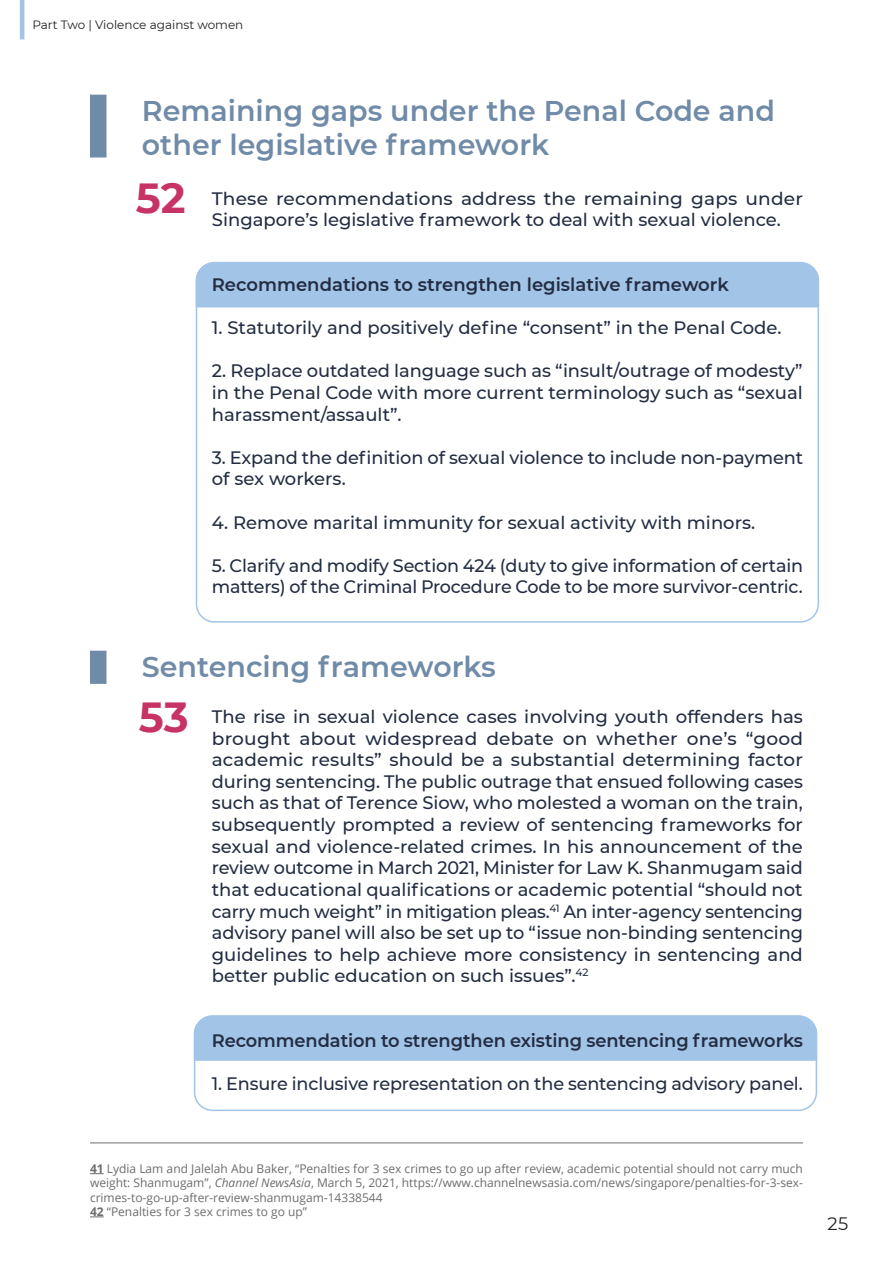
<style>
.page{position:relative;width:893px;height:1263px;background:#fff}
.page>*{position:absolute;margin:0;border:0;box-sizing:border-box;transform-origin:0 0}
.t1{font:700 42px "Montserrat";color:#c83365}
.t2{font:600 28.5px/34.2px "Montserrat";color:#708ba8}
.t3{font:500 18px/21.6px "Montserrat";letter-spacing:-.005em;color:#232d42}
.t4{font:600 18px "Montserrat";letter-spacing:-.005em;color:#232d42}
.t5{font:18px "Montserrat";color:#231f20}
.t6{font:12px/14.4px "Open Sans";color:#6c6d70}
.t7{font:12px "Montserrat";color:#231f20}
.s1{font-weight:700}
.s2{font-style:italic}
</style>
<div class="page">
<div style="left:194px;top:1018px;width:623px;height:43px;background:#a2c4e7"></div>
<div style="left:194px;top:1015px;width:623px;height:96px;border:2px solid #a2c4e7;border-radius:18px"></div>
<div style="left:196px;top:263px;width:623px;height:44px;background:#a2c4e7"></div>
<div style="left:90px;top:95px;width:16px;height:63px;background:#708ba8"></div>
<svg style="left:90px;top:1173px;width:14px;height:1px"></svg>
<svg style="left:90px;top:1216px;width:14px;height:1px"></svg>
<hr style="left:90px;top:1142px;width:713px;height:1px;background:#6c6d70">
<hr style="left:20px;top:0;width:4px;height:39px;background:#a2c4e7">
<div style="left:90px;top:651px;width:16px;height:33px;background:#708ba8"></div>
<p class="t7" style="left:32px;top:16px;width:212px">Part Two | Violence against women</p>
<h2 class="t2" style="left:142px;top:92px;width:635px">Remaining gaps under the Penal Code and other legislative framework</h2>
<h1 class="t1" style="left:136px;top:168px;width:51px">52</h1>
<p class="t3" style="left:212px;top:187px;width:593px">These recommendations address the remaining gaps under<br>Singapore’s legislative framework to deal with sexual violence.</p>
<p class="t4" style="left:212px;top:272px;width:518px">Recommendations to strengthen legislative framework</p>
<p class="t3" style="left:212px;top:316px;width:571px">1. Statutorily and positively define “consent” in the Penal Code.</p>
<p class="t3" style="left:212px;top:359px;width:593px;text-align:justify">2. Replace outdated language such as “insult/outrage of modesty” in the Penal Code with more current terminology such as “sexual harassment/assault”.</p>
<p class="t3" style="left:212px;top:446px;width:593px">3. Expand the definition of sexual violence to include non-payment of sex workers.</p>
<p class="t3" style="left:212px;top:511px;width:545px">4. Remove marital immunity for sexual activity with minors.</p>
<p class="t3" style="left:212px;top:554px;width:593px">5. Clarify and modify Section 424 (duty to give information of certain matters) of the Criminal Procedure Code to be more survivor-centric.</p>
<h2 class="t2" style="left:142px;top:648px;width:355px">Sentencing frameworks</h2>
<h1 class="t1" style="left:139px;top:686px;width:51px">53</h1>
<p class="t3" style="left:212px;top:705px;width:593px;text-align:justify">The rise in sexual violence cases involving youth offenders has brought about widespread debate on whether one’s “good academic results” should be a substantial determining factor during sentencing. The public outrage that ensued following cases such as that of Terence Siow, who molested a woman on the train, subsequently prompted a review of sentencing frameworks for sexual and violence-related crimes. In his announcement of the review outcome in March 2021, Minister for Law K. Shanmugam said that educational qualifications or academic potential “should not carry much weight” in mitigation pleas.<sup>41</sup> An inter-agency sentencing advisory panel will also be set up to “issue non-binding sentencing guidelines to help achieve more consistency in sentencing and better public education on such issues”.<sup>42</sup></p>
<p class="t4" style="left:212px;top:1028px;width:593px">Recommendation to strengthen existing sentencing frameworks</p>
<p class="t3" style="left:212px;top:1072px;width:592px">1. Ensure inclusive representation on the sentencing advisory panel.</p>
<p class="t6" style="left:90px;top:1161px;width:714px"><span class="s1">41</span> Lydia Lam and Jalelah Abu Baker, “Penalties for 3 sex crimes to go up after review, academic potential should not carry much weight: Shanmugam”, <span class="s2">Channel NewsAsia</span>, March 5, 2021, https://www.channelnewsasia.com/news/singapore/penalties-for-3-sex&shy;crimes-to-go-up-after-review-shanmugam-14338544<br><span class="s1">42</span> “Penalties for 3 sex crimes to go up”</p>
<p class="t5" style="left:828px;top:1211px;width:22px">25</p>
</div>
